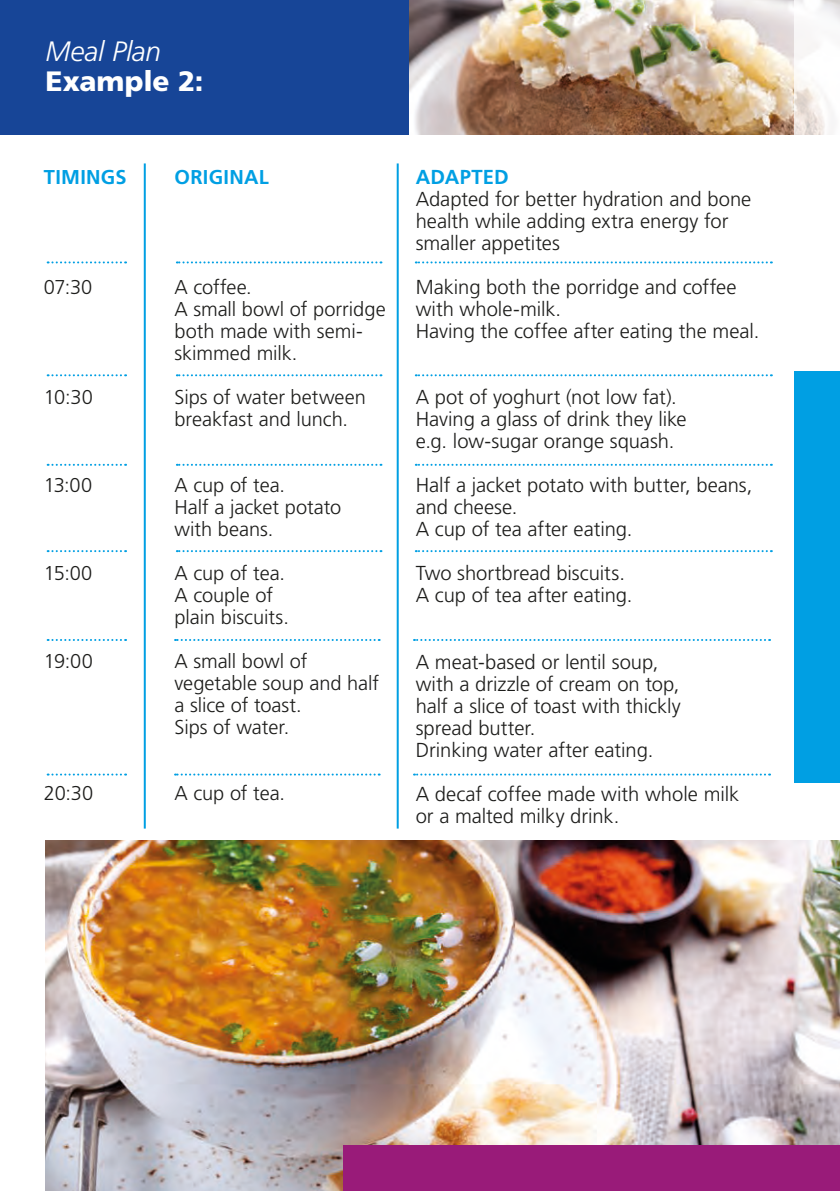
<style>
.page{position:relative;width:840px;height:1191px;background:#fff}
.page>*{position:absolute;margin:0;border:0;box-sizing:border-box;transform-origin:0 0}
.t1{font:900 28px "Frutiger";letter-spacing:-.005em;color:#fff}
.t2{font:italic 300 28px "Frutiger";letter-spacing:-.01em;color:#fff}
.t3{font:300 20.2px/22px "Frutiger";letter-spacing:-.005em;color:#1d1d1b}
.t4{font:700 20.2px "Frutiger";letter-spacing:.01em;color:#009fe3}
.t5{font:300 20px/22px "Frutiger";letter-spacing:-.005em;color:#1d1d1b}
.t6{font:700 20px "Frutiger";letter-spacing:.015em;color:#009fe3}
</style>
<div class="page">
<img style="left:408px;top:0;width:386px;height:134px">
<div style="left:0;top:0;width:408px;height:134px;background:#174597"></div>
<hr style="left:144px;top:163px;width:2px;height:665px;background:#009fe3">
<hr style="left:396px;top:163px;width:2px;height:665px;background:#009fe3">
<svg style="left:177px;top:261px;width:204px;height:2px"></svg>
<svg style="left:177px;top:374px;width:204px;height:2px"></svg>
<svg style="left:415px;top:261px;width:356px;height:2px"></svg>
<svg style="left:415px;top:374px;width:356px;height:2px"></svg>
<svg style="left:48px;top:261px;width:78px;height:2px"></svg>
<svg style="left:48px;top:374px;width:78px;height:2px"></svg>
<svg style="left:177px;top:464px;width:204px;height:2px"></svg>
<svg style="left:415px;top:464px;width:356px;height:2px"></svg>
<svg style="left:48px;top:464px;width:78px;height:2px"></svg>
<svg style="left:177px;top:550px;width:204px;height:2px"></svg>
<svg style="left:415px;top:550px;width:356px;height:2px"></svg>
<svg style="left:414px;top:639px;width:355px;height:2px"></svg>
<svg style="left:414px;top:773px;width:355px;height:2px"></svg>
<svg style="left:48px;top:550px;width:78px;height:2px"></svg>
<svg style="left:175px;top:639px;width:204px;height:2px"></svg>
<svg style="left:175px;top:773px;width:204px;height:2px"></svg>
<svg style="left:48px;top:639px;width:78px;height:2px"></svg>
<svg style="left:48px;top:773px;width:78px;height:2px"></svg>
<div style="left:794px;top:371px;width:45px;height:411px;background:#009fe3"></div>
<svg style="left:794px;top:0;width:45px;height:135px"></svg>
<img style="left:45px;top:840px;width:794px;height:351px">
<div style="left:343px;top:1145px;width:496px;height:46px;background:#991b79"></div>
<p class="t2" style="left:46px;top:35px;width:117px">Meal Plan</p>
<p class="t1" style="left:46px;top:64px;width:159px">Example 2:</p>
<p class="t6" style="left:44px;top:165px;width:84px">TIMINGS</p>
<p class="t5" style="left:44px;top:276px;width:50px">07:30</p>
<p class="t5" style="left:44px;top:386px;width:50px">10:30</p>
<p class="t5" style="left:44px;top:474px;width:50px">13:00</p>
<p class="t5" style="left:44px;top:562px;width:50px">15:00</p>
<p class="t5" style="left:44px;top:650px;width:50px">19:00</p>
<p class="t5" style="left:44px;top:782px;width:51px">20:30</p>
<p class="t6" style="left:174px;top:165px;width:96px">ORIGINAL</p>
<p class="t5" style="left:174px;top:276px;width:79px">A coffee.</p>
<p class="t5" style="left:174px;top:298px;width:212px">A small bowl of porridge both made with semi&shy;skimmed milk.</p>
<p class="t5" style="left:174px;top:386px;width:193px">Sips of water between breakfast and lunch.</p>
<p class="t5" style="left:174px;top:474px;width:112px">A cup of tea.</p>
<p class="t5" style="left:174px;top:496px;width:168px">Half a jacket potato with beans.</p>
<p class="t5" style="left:174px;top:562px;width:112px">A cup of tea.</p>
<p class="t5" style="left:174px;top:584px;width:116px">A couple of plain biscuits.</p>
<p class="t5" style="left:174px;top:650px;width:206px">A small bowl of vegetable soup and half a slice of toast.</p>
<p class="t5" style="left:174px;top:716px;width:116px">Sips of water.</p>
<p class="t5" style="left:174px;top:782px;width:112px">A cup of tea.</p>
<p class="t4" style="left:415px;top:165px;width:95px">ADAPTED</p>
<p class="t3" style="left:415px;top:188px;width:337px">Adapted for better hydration and bone health while adding extra energy for smaller appetites</p>
<p class="t3" style="left:415px;top:276px;width:322px">Making both the porridge and coffee with whole-milk.</p>
<p class="t3" style="left:415px;top:320px;width:345px">Having the coffee after eating the meal.</p>
<p class="t3" style="left:415px;top:386px;width:262px">A pot of yoghurt (not low fat).</p>
<p class="t3" style="left:415px;top:408px;width:272px">Having a glass of drink they like e.g. low-sugar orange squash.</p>
<p class="t3" style="left:415px;top:474px;width:338px">Half a jacket potato with butter, beans, and cheese.</p>
<p class="t3" style="left:415px;top:518px;width:218px">A cup of tea after eating.</p>
<p class="t3" style="left:415px;top:562px;width:211px">Two shortbread biscuits.</p>
<p class="t3" style="left:415px;top:584px;width:218px">A cup of tea after eating.</p>
<p class="t3" style="left:415px;top:650px;width:265px">A meat-based or lentil soup, with a drizzle of cream on top,</p>
<p class="t3" style="left:415px;top:694px;width:266px">half a slice of toast with thickly spread butter.<br>Drinking water after eating.</p>
<p class="t3" style="left:415px;top:782px;width:325px">A decaf coffee made with whole milk or a malted milky drink.</p>
</div>
